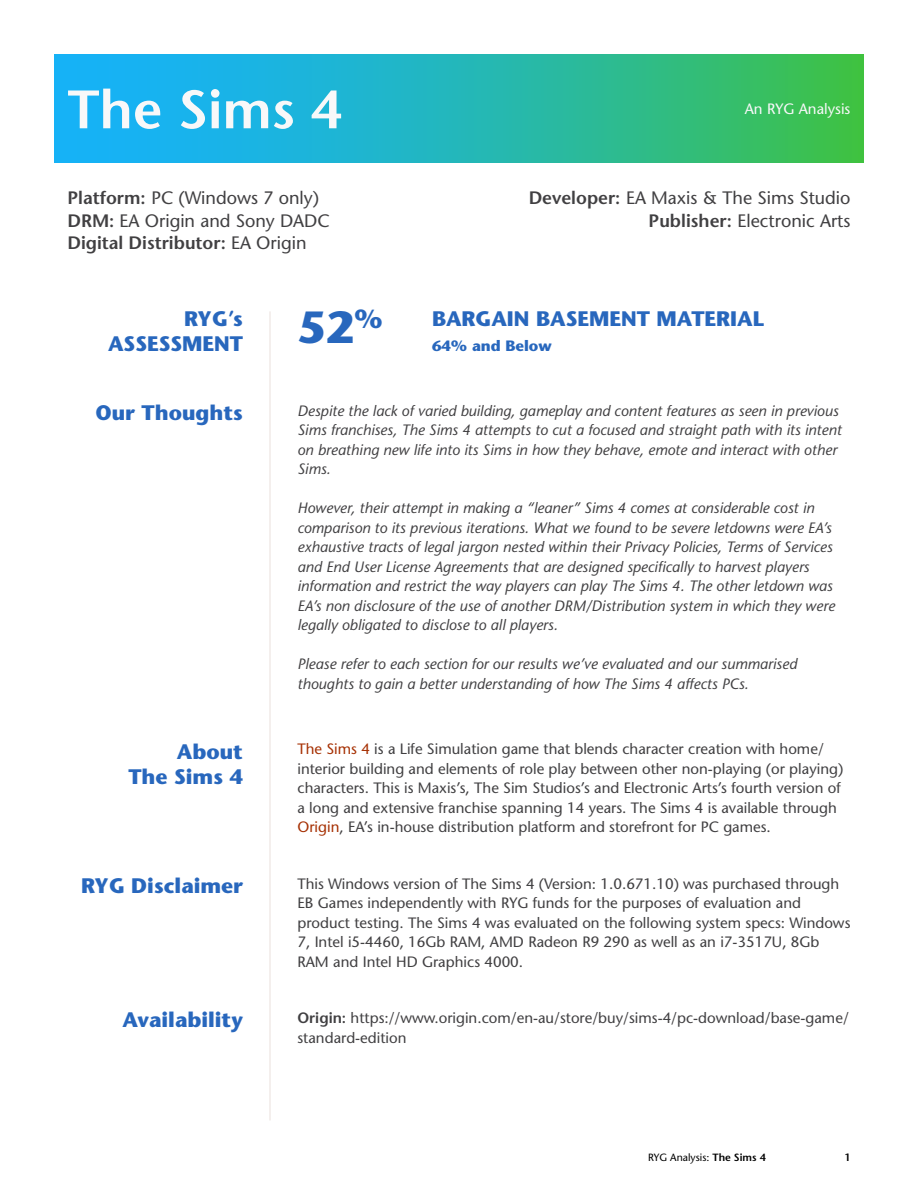
<style>
.page{position:relative;width:918px;height:1188px;background:#fff}
.page>*{position:absolute;margin:0;border:0;box-sizing:border-box;transform-origin:0 0}
.t1{font:600 54px "Stone Sans Std";color:#f8f8f9}
.t2{font:700 45px "Stone Sans Std";color:#2867bd}
.t3{font:700 26.25px "Stone Sans Std";color:#2867bd}
.t4{font:700 21px/25.2px "Stone Sans Std";color:#2867bd;text-align:right}
.t5{font:500 18px/22.5px "Stone Sans Std";color:#414042}
.t6{font:italic 500 15px/19.5px "Stone Sans Std";color:#414042}
.t7{font:500 15px/19.5px "Stone Sans Std";color:#414042}
.t8{font:500 15px "Stone Sans Std";color:#f8f8f9}
.t9{font:700 15px "Stone Sans Std";color:#2867bd}
.t10{font:500 10.5px "Stone Sans Std";color:#000}
.t11{font:600 10.5px "Stone Sans Std";color:#000}
.s1{font-weight:600}
.s2{color:#a63104}
</style>
<div class="page">
<svg style="left:55px;top:55px;width:809px;height:107px;background:#25b8af"></svg>
<hr style="left:269px;top:311px;width:2px;height:809px;background:#692700">
<h1 class="t1" style="left:68px;top:77px;width:275px">The Sims 4</h1>
<p class="t8" style="left:745px;top:100px;width:107px">An RYG Analysis</p>
<p class="t5" style="left:68px;top:187px;width:264px"><span class="s1">Platform:</span> PC (Windows 7 only)<br><span class="s1">DRM:</span> EA Origin and Sony DADC<br><span class="s1">Digital Distributor:</span> EA Origin</p>
<p class="t5" style="left:529px;top:187px;width:323px;text-align:right"><span class="s1">Developer:</span> EA Maxis &amp; The Sims Studio<br><span class="s1">Publisher:</span> Electronic Arts</p>
<h3 class="t3" style="left:354px;top:304px;width:30px">%</h3>
<h3 class="t4" style="left:108px;top:306px;width:136px">RYG’s<br>ASSESSMENT</h3>
<h3 class="t4" style="left:432px;top:306px;width:334px">BARGAIN BASEMENT MATERIAL</h3>
<h2 class="t2" style="left:297px;top:301px;width:58px">52</h2>
<p class="t9" style="left:432px;top:337px;width:121px">64% and Below</p>
<h3 class="t4" style="left:95px;top:400px;width:149px">Our Thoughts</h3>
<p class="t6" style="left:297px;top:401px;width:546px">Despite the lack of varied building, gameplay and content features as seen in previous Sims franchises, The Sims 4 attempts to cut a focused and straight path with its intent on breathing new life into its Sims in how they behave, emote and interact with other Sims.</p>
<p class="t6" style="left:297px;top:498px;width:539px">However, their attempt in making a “leaner” Sims 4 comes at considerable cost in comparison to its previous iterations. What we found to be severe letdowns were EA’s exhaustive tracts of legal jargon nested within their Privacy Policies, Terms of Services and End User License Agreements that are designed specifically to harvest players information and restrict the way players can play The Sims 4. The other letdown was EA’s non disclosure of the use of another DRM/Distribution system in which they were legally obligated to disclose to all players.</p>
<p class="t6" style="left:297px;top:654px;width:501px">Please refer to each section for our results we’ve evaluated and our summarised thoughts to gain a better understanding of how The Sims 4 affects PCs.</p>
<h3 class="t4" style="left:128px;top:739px;width:116px">About<br>The Sims 4</h3>
<p class="t7" style="left:297px;top:739px;width:547px"><span class="s2">The Sims 4</span> is a Life Simulation game that blends character creation with home/ interior building and elements of role play between other non-playing (or playing) characters. This is Maxis’s, The Sim Studios’s and Electronic Arts’s fourth version of a long and extensive franchise spanning 14 years. The Sims 4 is available through <span class="s2">Origin</span>, EA’s in-house distribution platform and storefront for PC games.</p>
<h3 class="t4" style="left:81px;top:873px;width:163px">RYG Disclaimer</h3>
<p class="t7" style="left:297px;top:874px;width:555px">This Windows version of The Sims 4 (Version: 1.0.671.10) was purchased through EB Games independently with RYG funds for the purposes of evaluation and product testing. The Sims 4 was evaluated on the following system specs: Windows 7, Intel i5-4460, 16Gb RAM, AMD Radeon R9 290 as well as an i7-3517U, 8Gb RAM and Intel HD Graphics 4000.</p>
<h3 class="t4" style="left:122px;top:1008px;width:122px">Availability</h3>
<p class="t7" style="left:297px;top:1008px;width:553px"><span class="s1">Origin:</span> https://www.origin.com/en-au/store/buy/sims-4/pc-download/base-game/ standard-edition</p>
<p class="t10" style="left:648px;top:1152px;width:119px">RYG Analysis: <span class="s1">The Sims 4</span></p>
<p class="t11" style="left:844px;top:1151px;width:8px">1</p>
</div>
